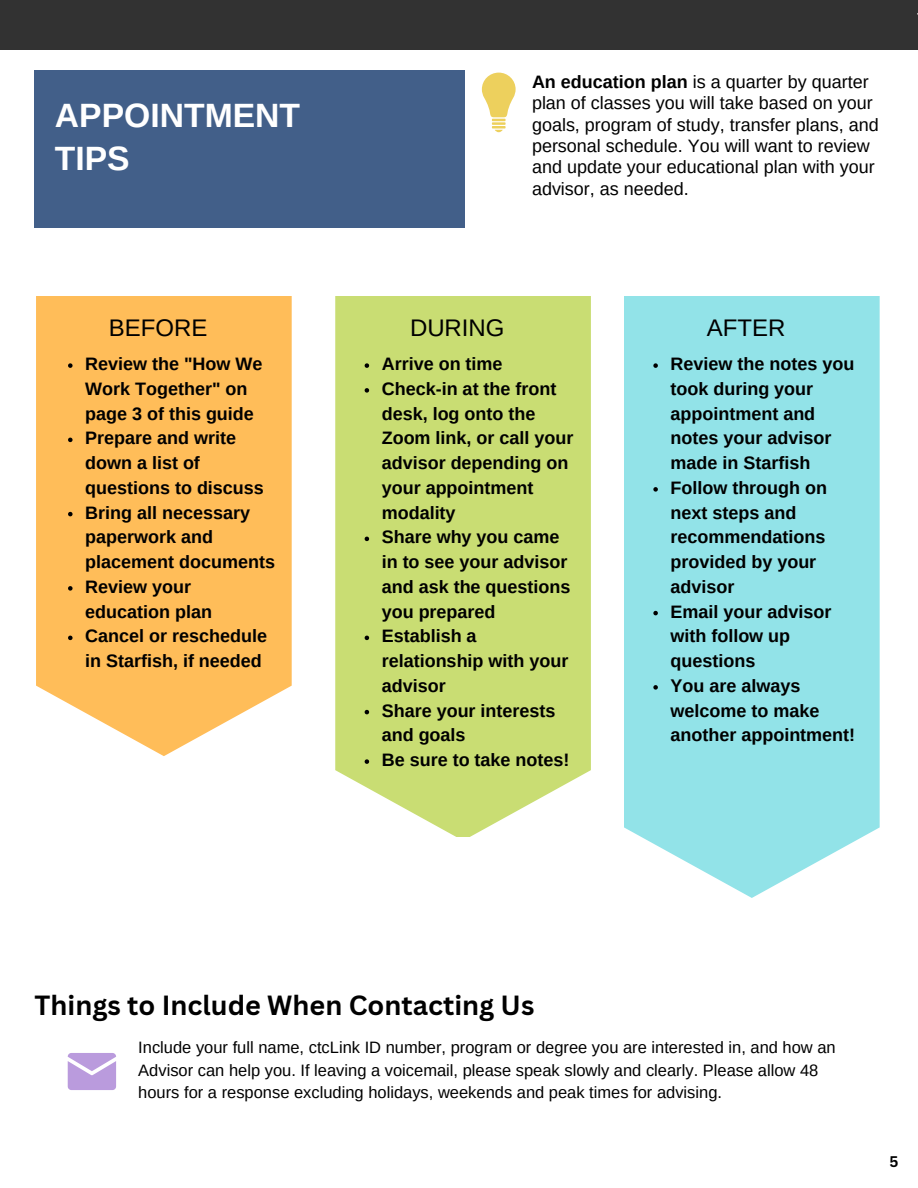
<style>
.page{position:relative;width:918px;height:1188px;background:#fff}
.page>*{position:absolute;margin:0;border:0;box-sizing:border-box;transform-origin:0 0}
.t1{font:700 33.75px/42.8px "Arimo";color:#fff}
.t2{font:700 27px "Canva Sans";color:#000}
.t3{font:24px "Arimo";color:#000}
.t4{font:700 18px/24.8px "Arimo";color:#000}
.t5{font:18px/21.3px "Arimo";color:#000}
.t6{font:16.5px/22.5px "Arimo";color:#000}
.t7{font:700 15px "Canva Sans";color:#000}
.s1{font-weight:700}
</style>
<div class="page">
<div style="left:35px;top:70px;width:430px;height:158px;background:#425f89"></div>
<svg style="left:482px;top:73px;width:34px;height:59px"></svg>
<div style="left:0;top:0;width:918px;height:50px;background:#323232"></div>
<div style="left:335px;top:296px;width:256px;height:541px;background:#c9dd73"></div>
<svg style="left:36px;top:296px;width:256px;height:460px;background:#fec265"></svg>
<div style="left:624px;top:296px;width:256px;height:602px;background:#92e3e8"></div>
<svg style="left:68px;top:1053px;width:48px;height:37px;background:#c2a7e1"></svg>
<svg style="left:365px;top:363px;width:4px;height:5px"></svg>
<svg style="left:365px;top:388px;width:4px;height:5px"></svg>
<svg style="left:365px;top:537px;width:4px;height:4px"></svg>
<svg style="left:365px;top:636px;width:4px;height:4px"></svg>
<svg style="left:365px;top:710px;width:4px;height:4px"></svg>
<svg style="left:365px;top:759px;width:4px;height:5px"></svg>
<svg style="left:68px;top:363px;width:5px;height:5px"></svg>
<svg style="left:68px;top:438px;width:5px;height:4px"></svg>
<svg style="left:68px;top:512px;width:5px;height:4px"></svg>
<svg style="left:68px;top:586px;width:5px;height:5px"></svg>
<svg style="left:68px;top:636px;width:5px;height:4px"></svg>
<svg style="left:653px;top:363px;width:5px;height:5px"></svg>
<svg style="left:653px;top:487px;width:5px;height:5px"></svg>
<svg style="left:653px;top:611px;width:5px;height:4px"></svg>
<svg style="left:653px;top:685px;width:5px;height:5px"></svg>
<h1 class="t1" style="left:55px;top:94px;width:247px">APPOINTMENT<br>TIPS</h1>
<h3 class="t3" style="left:109px;top:314px;width:100px">BEFORE</h3>
<p class="t4" style="left:85px;top:351px;width:191px">Review the "How We<br>Work Together" on page 3 of this guide<br>Prepare and write down a list of questions to discuss<br>Bring all necessary paperwork and placement documents<br>Review your education plan<br>Cancel or reschedule in Starfish, if needed</p>
<p class="t5" style="left:532px;top:71px;width:348px"><span class="s1">An education plan</span> is a quarter by quarter plan of classes you will take based on your goals, program of study, transfer plans, and personal schedule. You will want to review and update your educational plan with your advisor, as needed.</p>
<h3 class="t3" style="left:410px;top:314px;width:96px">DURING</h3>
<h3 class="t3" style="left:707px;top:314px;width:80px">AFTER</h3>
<p class="t4" style="left:382px;top:351px;width:193px">Arrive on time<br>Check-in at the front desk, log onto the<br>Zoom link, or call your advisor depending on your appointment modality<br>Share why you came in to see your advisor and ask the questions you prepared<br>Establish a relationship with your advisor<br>Share your interests and goals<br>Be sure to take notes!</p>
<p class="t4" style="left:670px;top:351px;width:186px">Review the notes you took during your appointment and notes your advisor made in Starfish<br>Follow through on next steps and recommendations provided by your advisor<br>Email your advisor with follow up questions<br>You are always welcome to make another appointment!</p>
<h2 class="t2" style="left:35px;top:986px;width:501px">Things to Include When Contacting Us</h2>
<p class="t6" style="left:138px;top:1036px;width:699px">Include your full name, ctcLink ID number, program or degree you are interested in, and how an<br>Advisor can help you. If leaving a voicemail, please speak slowly and clearly. Please allow 48 hours for a response excluding holidays, weekends and peak times for advising.</p>
<p class="t7" style="left:889px;top:1151px;width:11px">5</p>
</div>
